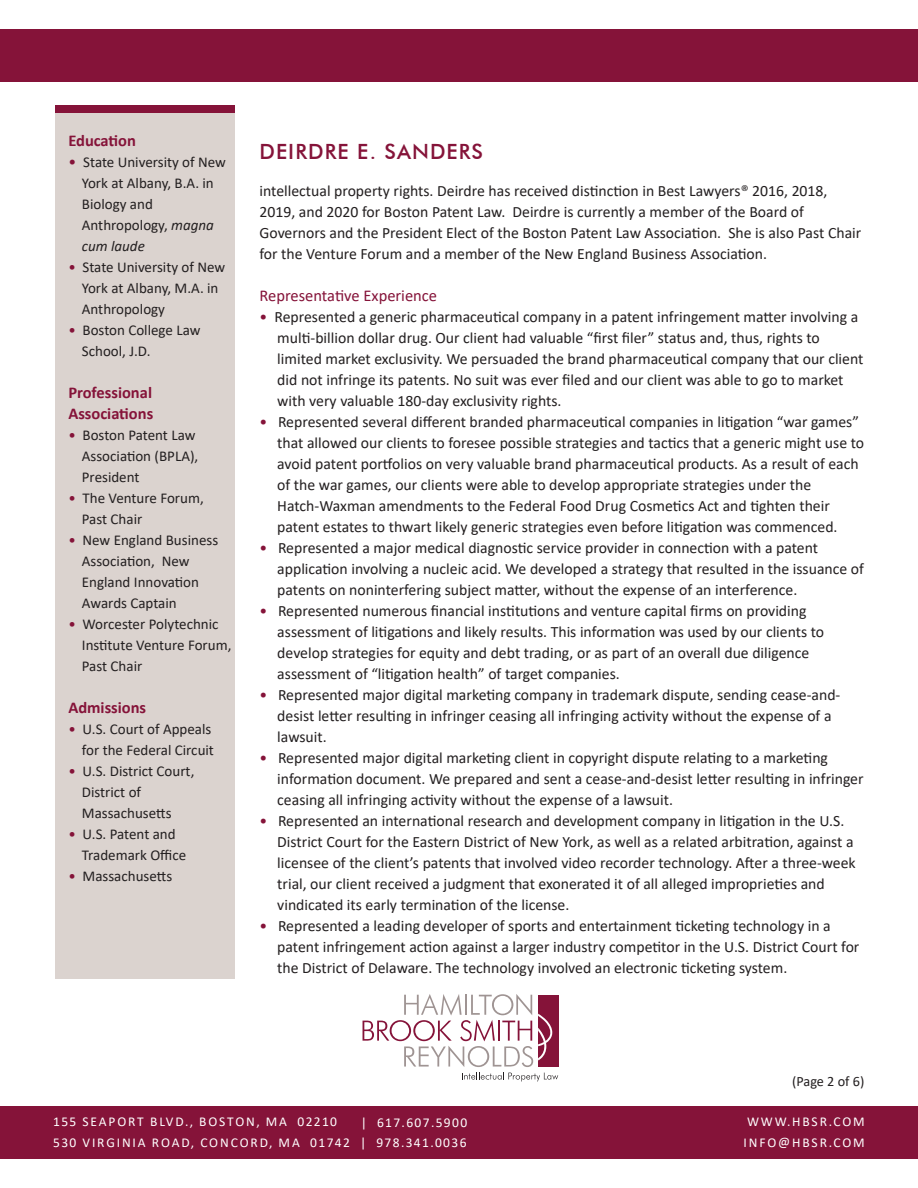
<style>
.page{position:relative;width:918px;height:1188px;background:#fff}
.page>*{position:absolute;margin:0;border:0;box-sizing:border-box;transform-origin:0 0}
.t1{font:500 21px "Futura BT";letter-spacing:.05em;color:#851339}
.t2{font:700 16.5px/21px "Calibri";color:#851339}
.t3{font:16.5px "Calibri";color:#851339}
.t4{font:15.75px/21px "Calibri";color:#231f20}
.t5{font:15px/21px "Calibri";color:#231f20}
.t6{font:14.25px "Calibri";letter-spacing:-.005em;color:#231f20}
.t7{font:13.5px "Calibri";letter-spacing:.13em;color:#fff}
.t8{font:13.5px "Calibri";letter-spacing:.1em;color:#fff}
.s1{font-size:15.75px;color:#851339}
.s2{font-style:italic}
.s3{color:#851339}
</style>
<div class="page">
<svg style="left:363px;top:994px;width:195px;height:87px"></svg>
<div style="left:0;top:29px;width:918px;height:52px;background:#851339"></div>
<div style="left:0;top:1107px;width:918px;height:52px;background:#851339"></div>
<div style="left:55px;top:113px;width:180px;height:865px;background:#dbd3cf"></div>
<div style="left:55px;top:105px;width:180px;height:8px;background:#851339"></div>
<p class="t2" style="left:68px;top:130px;width:69px">Education</p>
<p class="t5" style="left:82px;top:151px;width:146px;text-indent:-14px"><span class="s1">•</span> State University of New<br>York at Albany, B.A. in<br>Biology and<br>Anthropology, <span class="s2">magna cum laude</span></p>
<p class="t5" style="left:82px;top:256px;width:145px;text-indent:-14px"><span class="s3">•</span> State University of New<br>York at Albany, M.A. in<br>Anthropology</p>
<p class="t5" style="left:82px;top:319px;width:120px;text-indent:-14px"><span class="s3">•</span> Boston College Law<br>School, J.D.</p>
<p class="t2" style="left:68px;top:382px;width:86px">Professional<br>Associations</p>
<p class="t5" style="left:68px;top:424px;width:131px;text-align:right"><span class="s3">•</span> Boston Patent Law<br>Association (BPLA),</p>
<p class="t5" style="left:82px;top:466px;width:59px">President</p>
<p class="t5" style="left:82px;top:487px;width:123px;text-indent:-14px"><span class="s3">•</span> The Venture Forum,<br>Past Chair</p>
<p class="t5" style="left:82px;top:529px;width:138px;text-indent:-14px"><span class="s3">•</span> New England Business<br>Association, New<br>England Innovation<br>Awards Captain</p>
<p class="t5" style="left:82px;top:613px;width:151px;text-indent:-14px"><span class="s3">•</span> Worcester Polytechnic<br>Institute Venture Forum,<br>Past Chair</p>
<p class="t2" style="left:68px;top:697px;width:79px">Admissions</p>
<p class="t5" style="left:68px;top:718px;width:147px;text-align:right"><span class="s3">•</span> U.S. Court of Appeals for the Federal Circuit</p>
<p class="t5" style="left:82px;top:760px;width:114px;text-indent:-14px"><span class="s3">•</span> U.S. District Court,<br>District of<br>Massachusetts</p>
<p class="t5" style="left:82px;top:823px;width:106px;text-indent:-14px"><span class="s3">•</span> U.S. Patent and<br>Trademark Office</p>
<p class="t5" style="left:68px;top:865px;width:105px"><span class="s3">•</span> Massachusetts</p>
<p class="t1" style="left:260px;top:139px;width:225px">DEIRDRE E. SANDERS</p>
<p class="t4" style="left:260px;top:180px;width:603px">intellectual property rights. Deirdre has received distinction in Best Lawyers® 2016, 2018, 2019, and 2020 for Boston Patent Law. Deirdre is currently a member of the Board of Governors and the President Elect of the Boston Patent Law Association. She is also Past Chair for the Venture Forum and a member of the New England Business Association.</p>
<p class="t3" style="left:260px;top:284px;width:179px">Representative Experience</p>
<p class="t4" style="left:277px;top:306px;width:588px;text-indent:-18px"><span class="s3">•</span> Represented a generic pharmaceutical company in a patent infringement matter involving a multi-billion dollar drug. Our client had valuable “first filer” status and, thus, rights to limited market exclusivity. We persuaded the brand pharmaceutical company that our client did not infringe its patents. No suit was ever filed and our client was able to go to market with very valuable 180-day exclusivity rights.</p>
<p class="t4" style="left:277px;top:411px;width:588px;text-indent:-18px"><span class="s3">•</span> Represented several different branded pharmaceutical companies in litigation “war games” that allowed our clients to foresee possible strategies and tactics that a generic might use to avoid patent portfolios on very valuable brand pharmaceutical products. As a result of each of the war games, our clients were able to develop appropriate strategies under the Hatch-Waxman amendments to the Federal Food Drug Cosmetics Act and tighten their patent estates to thwart likely generic strategies even before litigation was commenced.</p>
<p class="t4" style="left:277px;top:537px;width:588px;text-indent:-18px"><span class="s3">•</span> Represented a major medical diagnostic service provider in connection with a patent application involving a nucleic acid. We developed a strategy that resulted in the issuance of patents on noninterfering subject matter, without the expense of an interference.</p>
<p class="t4" style="left:277px;top:600px;width:548px;text-indent:-18px"><span class="s3">•</span> Represented numerous financial institutions and venture capital firms on providing assessment of litigations and likely results. This information was used by our clients to develop strategies for equity and debt trading, or as part of an overall due diligence assessment of “litigation health” of target companies.</p>
<p class="t4" style="left:277px;top:684px;width:565px;text-indent:-18px"><span class="s3">•</span> Represented major digital marketing company in trademark dispute, sending cease-and&shy;desist letter resulting in infringer ceasing all infringing activity without the expense of a lawsuit.</p>
<p class="t4" style="left:277px;top:747px;width:588px;text-indent:-18px"><span class="s3">•</span> Represented major digital marketing client in copyright dispute relating to a marketing information document. We prepared and sent a cease-and-desist letter resulting in infringer ceasing all infringing activity without the expense of a lawsuit.</p>
<p class="t4" style="left:277px;top:810px;width:580px;text-indent:-18px"><span class="s3">•</span> Represented an international research and development company in litigation in the U.S.<br>District Court for the Eastern District of New York, as well as a related arbitration, against a licensee of the client’s patents that involved video recorder technology. After a three-week trial, our client received a judgment that exonerated it of all alleged improprieties and vindicated its early termination of the license.</p>
<p class="t4" style="left:277px;top:915px;width:584px;text-indent:-18px"><span class="s3">•</span> Represented a leading developer of sports and entertainment ticketing technology in a patent infringement action against a larger industry competitor in the U.S. District Court for the District of Delaware. The technology involved an electronic ticketing system.</p>
<p class="t6" style="left:792px;top:1072px;width:74px">(Page 2 of 6)</p>
<p class="t8" style="left:361px;top:1113px;width:108px">| 617.607.5900</p>
<p class="t7" style="left:53px;top:1112px;width:285px">155 SEAPORT BLVD., BOSTON, MA 02210</p>
<p class="t7" style="left:53px;top:1133px;width:415px">530 VIRGINIA ROAD, CONCORD, MA 01742 | 978.341.0036</p>
<p class="t7" style="left:747px;top:1112px;width:119px">WWW.HBSR.COM</p>
<p class="t7" style="left:744px;top:1133px;width:123px">INFO@HBSR.COM</p>
</div>
